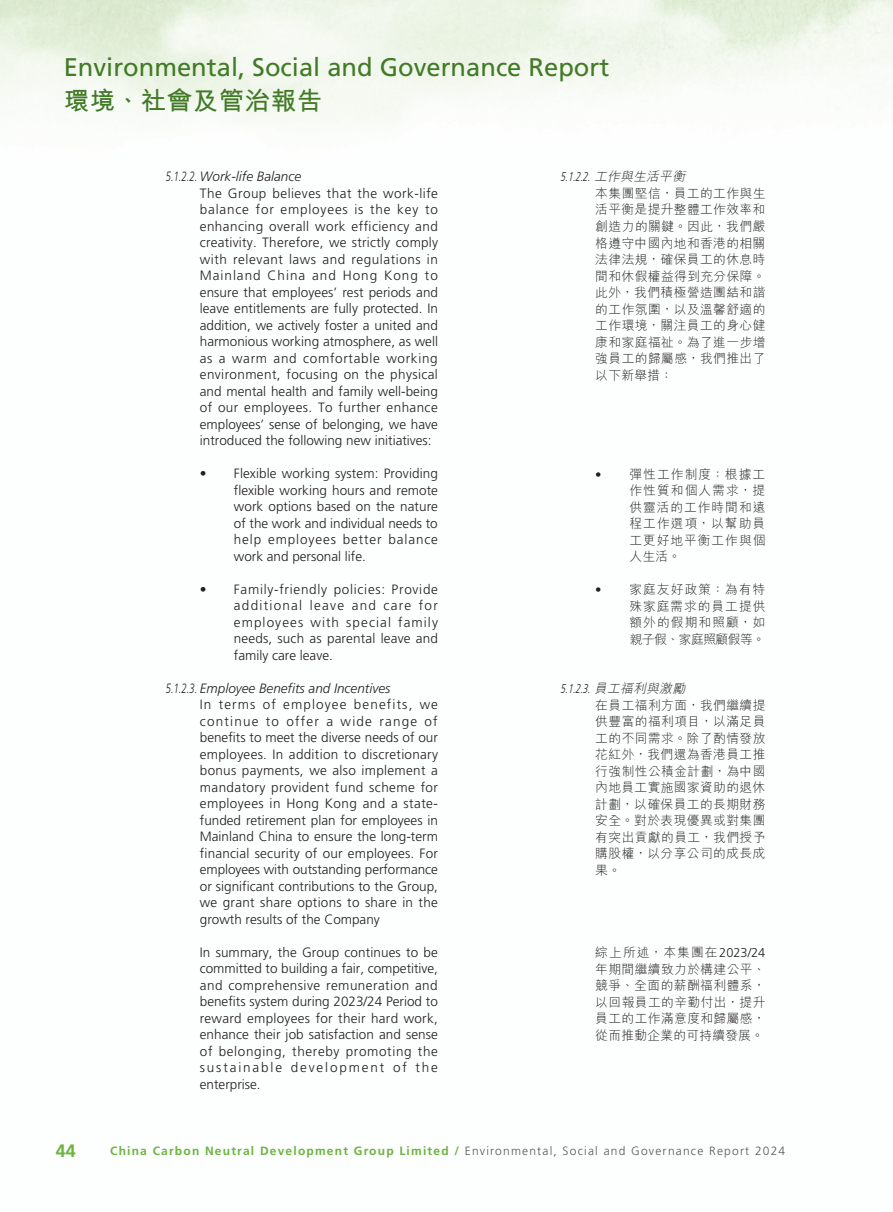
<style>
.page{position:relative;width:893px;height:1212px;background:#fff}
.page>*{position:absolute;margin:0;border:0;box-sizing:border-box;transform-origin:0 0}
.t1{font:25.5px "Frutiger LT Std";color:#427a27}
.t2{font:700 25.5px "M Hei HK";letter-spacing:.02em;color:#427a27}
.t3{font:700 18px "Frutiger LT Std";color:#6cb43f}
._00_txt_E{font:300 13.5px/16.5px "Frutiger LT Std";letter-spacing:.01em;color:#231f20;text-align:justify}
._04_H4_E{font:italic 300 13.5px "Frutiger LT Std";color:#231f20;scale:.7 1}
._000_txt_C{font:300 12.75px/16.5px "M Hei HK";letter-spacing:.035em;color:#231f20;text-align:justify}
._004_H4_C{font:italic 300 12.75px "Frutiger LT Std";color:#231f20;scale:.7 1}
.t4{font:300 12px "Frutiger LT Std";letter-spacing:.1em;color:#57585a}
.s1{font-family:"M Hei HK"}
.s2{font-family:"Frutiger LT Std"}
.s3{font-weight:700;color:#6cb43f}
</style>
<div class="page">
<h1 class="t1" style="left:64px;top:53px;width:547px">Environmental, Social and Governance Report</h1>
<h1 class="t2" style="left:64px;top:82px;width:260px">環境、社會及管治報告</h1>
<p class="_04_H4_E" style="left:166px;top:169px;width:195px">5.1.2.2. Work-life Balance</p>
<p class="_00_txt_E" style="left:200px;top:185px;width:240px">The Group believes that the work-life balance for employees is the key to enhancing overall work efficiency and creativity. Therefore, we strictly comply with relevant laws and regulations in Mainland China and Hong Kong to ensure that employees’ rest periods and leave entitlements are fully protected. In addition, we actively foster a united and harmonious working atmosphere, as well as a warm and comfortable working environment, focusing on the physical and mental health and family well-being of our employees. To further enhance employees’ sense of belonging, we have introduced the following new initiatives:</p>
<p class="_00_txt_E" style="left:234px;top:466px;width:206px;text-indent:-34px">• Flexible working system: Providing flexible working hours and remote work options based on the nature of the work and individual needs to help employees better balance work and personal life.</p>
<p class="_00_txt_E" style="left:234px;top:581px;width:206px;text-indent:-34px">• Family-friendly policies: Provide additional leave and care for employees with special family needs, such as parental leave and family care leave.</p>
<p class="_04_H4_E" style="left:166px;top:680px;width:322px">5.1.2.3. Employee Benefits and Incentives</p>
<p class="_00_txt_E" style="left:200px;top:697px;width:240px">In terms of employee benefits, we continue to offer a wide range of benefits to meet the diverse needs of our employees. In addition to discretionary bonus payments, we also implement a mandatory provident fund scheme for employees in Hong Kong and a state&shy;funded retirement plan for employees in Mainland China to ensure the long-term financial security of our employees. For employees with outstanding performance or significant contributions to the Group, we grant share options to share in the growth results of the Company</p>
<p class="_00_txt_E" style="left:200px;top:944px;width:240px">In summary, the Group continues to be committed to building a fair, competitive, and comprehensive remuneration and benefits system during 2023/24 Period to reward employees for their hard work, enhance their job satisfaction and sense of belonging, thereby promoting the sustainable development of the enterprise.</p>
<p class="_004_H4_C" style="left:560px;top:170px;width:184px">5.1.2.2. <span class="s1">工作與生活平衡</span></p>
<p class="_000_txt_C" style="left:595px;top:185px;width:172px">本集團堅信，員工的工作與生活平衡是提升整體工作效率和創造力的關鍵。因此，我們嚴格遵守中國內地和香港的相關法律法規，確保員工的休息時間和休假權益得到充分保障。此外，我們積極營造團結和諧的工作氛圍，以及溫馨舒適的工作環境，關注員工的身心健康和家庭福祉。為了進一步增強員工的歸屬感，我們推出了以下新舉措：</p>
<p class="_000_txt_C" style="left:629px;top:465px;width:138px;text-indent:-34px"><span class="s2">•</span> 彈性工作制度：根據工作性質和個人需求，提供靈活的工作時間和遠程工作選項，以幫助員工更好地平衡工作與個人生活。</p>
<p class="_000_txt_C" style="left:629px;top:581px;width:138px;text-indent:-34px"><span class="s2">•</span> 家庭友好政策：為有特殊家庭需求的員工提供額外的假期和照顧，如親子假、家庭照顧假等。</p>
<p class="_004_H4_C" style="left:560px;top:681px;width:184px">5.1.2.3. <span class="s1">員工福利與激勵</span></p>
<p class="_000_txt_C" style="left:595px;top:696px;width:172px">在員工福利方面，我們繼續提供豐富的福利項目，以滿足員工的不同需求。除了酌情發放花紅外，我們還為香港員工推行強制性公積金計劃，為中國內地員工實施國家資助的退休計劃，以確保員工的長期財務安全。對於表現優異或對集團有突出貢獻的員工，我們授予購股權，以分享公司的成長成果。</p>
<p class="_000_txt_C" style="left:595px;top:944px;width:172px">綜上所述，本集團在<span class="s2">2023/24</span>年期間繼續致力於構建公平、競爭、全面的薪酬福利體系，以回報員工的辛勤付出，提升員工的工作滿意度和歸屬感，從而推動企業的可持續發展。</p>
<h2 class="t3" style="left:56px;top:1140px;width:22px">44</h2>
<p class="t4" style="left:110px;top:1144px;width:677px"><span class="s3">China Carbon Neutral Development Group Limited /</span> Environmental, Social and Governance Report 2024</p>
</div>
